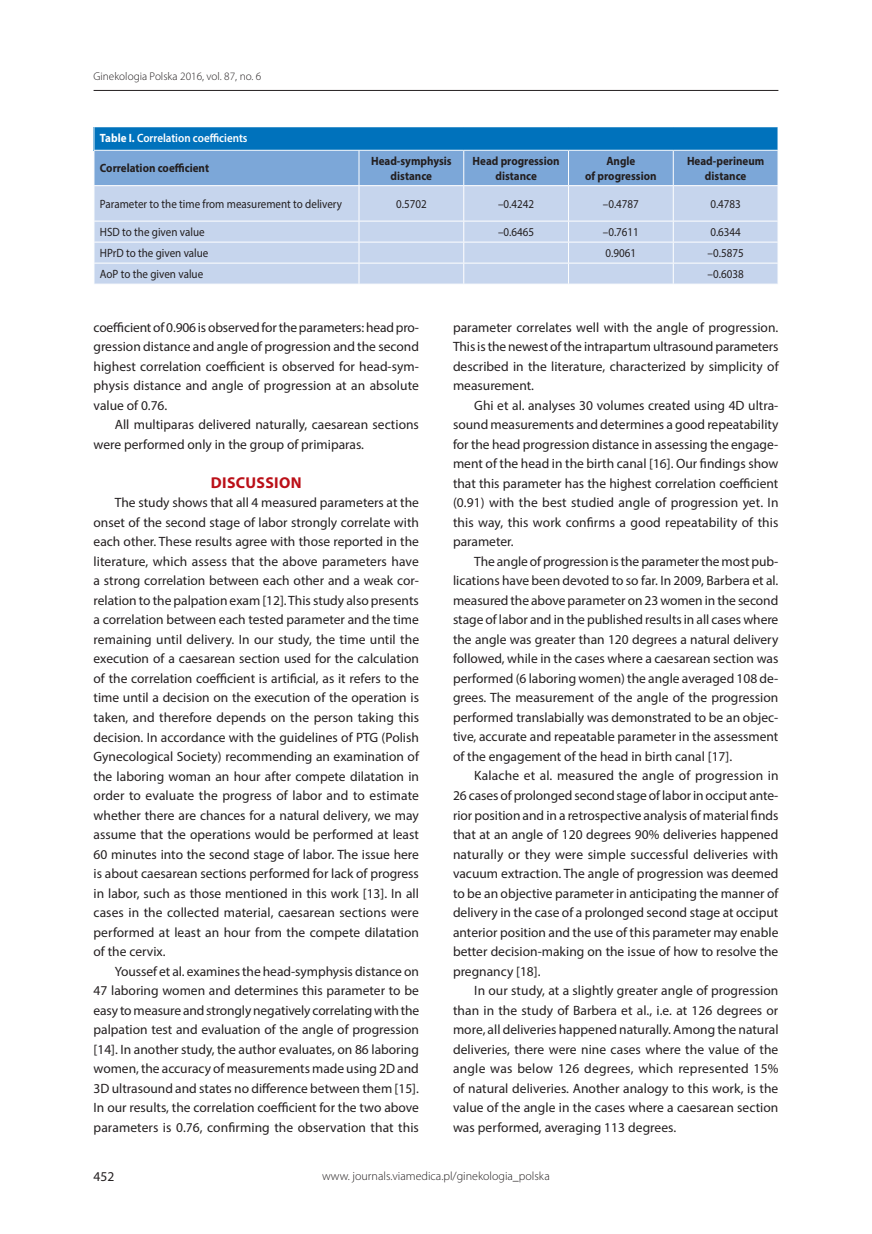
<style>
.page{position:relative;width:872px;height:1234px;background:#fff}
.page>*{position:absolute;margin:0;border:0;box-sizing:border-box;transform-origin:0 0}
._05_-_Srodtytul_1{font:700 15.75px "Myriad Pro";letter-spacing:.02em;color:#bb1018}
._08_-_Tekst{font:13.5px/19.5px "Myriad Pro";color:#231f20;text-align:justify}
._24_-_Tabela_-_tekst{font:12px "Myriad Pro";color:#231f20;scale:.92 1}
._23_-_Tabela_-_nagłó{font:700 12px/14.4px "Myriad Pro";color:#231f20;text-align:center;scale:.92 1}
.t1{font:300 12px "Myriad Pro";color:#231f20}
._22_-_Tabela_-_tytuł{font:600 12px "Myriad Pro";color:#fff;scale:.92 1}
.t2{font:300 11.25px "Myriad Pro";color:#231f20}
.s1{font-weight:700}
</style>
<div class="page">
<hr style="left:94px;top:90px;width:684px;height:1px;background:#231f20">
<div style="left:95px;top:186px;width:682px;height:98px;background:#c6d5ed"></div>
<hr style="left:358px;top:186px;width:1px;height:35px;background:#fff">
<hr style="left:463px;top:186px;width:1px;height:35px;background:#fff">
<hr style="left:568px;top:186px;width:1px;height:35px;background:#fff">
<hr style="left:673px;top:186px;width:1px;height:35px;background:#fff">
<hr style="left:94px;top:221px;width:265px;height:1px;background:#fff">
<hr style="left:359px;top:221px;width:105px;height:1px;background:#fff">
<hr style="left:464px;top:221px;width:104px;height:1px;background:#fff">
<hr style="left:568px;top:221px;width:105px;height:1px;background:#fff">
<hr style="left:673px;top:221px;width:105px;height:1px;background:#fff">
<hr style="left:94px;top:242px;width:265px;height:1px;background:#fff">
<hr style="left:359px;top:242px;width:105px;height:1px;background:#fff">
<hr style="left:464px;top:242px;width:104px;height:1px;background:#fff">
<hr style="left:568px;top:242px;width:105px;height:1px;background:#fff">
<hr style="left:673px;top:242px;width:105px;height:1px;background:#fff">
<hr style="left:94px;top:263px;width:265px;height:1px;background:#fff">
<hr style="left:359px;top:263px;width:105px;height:1px;background:#fff">
<svg style="left:358px;top:221px;width:1px;height:63px"></svg>
<hr style="left:464px;top:263px;width:104px;height:1px;background:#fff">
<svg style="left:463px;top:221px;width:1px;height:63px"></svg>
<hr style="left:568px;top:263px;width:105px;height:1px;background:#fff">
<svg style="left:568px;top:221px;width:1px;height:63px"></svg>
<hr style="left:673px;top:263px;width:105px;height:1px;background:#fff">
<svg style="left:673px;top:221px;width:1px;height:63px"></svg>
<svg style="left:94px;top:127px;width:684px;height:58px;background:#4d93cd"></svg>
<hr style="left:94px;top:150px;width:265px;height:1px;background:#fff">
<hr style="left:94px;top:151px;width:1px;height:34px;background:#fff">
<hr style="left:359px;top:150px;width:105px;height:1px;background:#fff">
<hr style="left:464px;top:150px;width:104px;height:1px;background:#fff">
<hr style="left:568px;top:150px;width:105px;height:1px;background:#fff">
<hr style="left:673px;top:150px;width:105px;height:1px;background:#fff">
<hr style="left:777px;top:151px;width:1px;height:34px;background:#fff">
<svg style="left:94px;top:221px;width:1px;height:63px"></svg>
<svg style="left:777px;top:221px;width:1px;height:63px"></svg>
<p class="t2" style="left:94px;top:71px;width:169px">Ginekologia Polska 2016, vol. 87, no. 6</p>
<p class="_22_-_Tabela_-_tytuł" style="left:100px;top:130px;width:162px"><span class="s1">Table I.</span> Correlation coefficients</p>
<p class="_23_-_Tabela_-_nagłó" style="left:100px;top:161px;width:120px">Correlation coefficient</p>
<p class="_23_-_Tabela_-_nagłó" style="left:371px;top:154px;width:89px">Head-symphysis distance</p>
<p class="_23_-_Tabela_-_nagłó" style="left:472px;top:154px;width:96px">Head progression distance</p>
<p class="_23_-_Tabela_-_nagłó" style="left:585px;top:154px;width:79px">Angle<br>of progression</p>
<p class="_23_-_Tabela_-_nagłó" style="left:687px;top:154px;width:85px">Head-perineum distance</p>
<p class="_24_-_Tabela_-_tekst" style="left:100px;top:196px;width:265px">Parameter to the time from measurement to delivery</p>
<p class="_24_-_Tabela_-_tekst" style="left:396px;top:196px;width:35px">0.5702</p>
<p class="_24_-_Tabela_-_tekst" style="left:498px;top:196px;width:41px">–0.4242</p>
<p class="_24_-_Tabela_-_tekst" style="left:603px;top:196px;width:41px">–0.4787</p>
<p class="_24_-_Tabela_-_tekst" style="left:710px;top:196px;width:35px">0.4783</p>
<p class="_24_-_Tabela_-_tekst" style="left:100px;top:225px;width:115px">HSD to the given value</p>
<p class="_24_-_Tabela_-_tekst" style="left:498px;top:225px;width:41px">–0.6465</p>
<p class="_24_-_Tabela_-_tekst" style="left:603px;top:225px;width:41px">–0.7611</p>
<p class="_24_-_Tabela_-_tekst" style="left:710px;top:225px;width:35px">0.6344</p>
<p class="_24_-_Tabela_-_tekst" style="left:100px;top:246px;width:119px">HPrD to the given value</p>
<p class="_24_-_Tabela_-_tekst" style="left:605px;top:246px;width:35px">0.9061</p>
<p class="_24_-_Tabela_-_tekst" style="left:707px;top:246px;width:41px">–0.5875</p>
<p class="_24_-_Tabela_-_tekst" style="left:100px;top:266px;width:114px">AoP to the given value</p>
<p class="_24_-_Tabela_-_tekst" style="left:707px;top:266px;width:41px">–0.6038</p>
<p class="_08_-_Tekst" style="left:94px;top:317px;width:327px">coefficient of 0.906 is observed for the parameters: head pro&shy;gression distance and angle of progression and the second highest correlation coefficient is observed for head-sym&shy;physis distance and angle of progression at an absolute value of 0.76.</p>
<p class="_08_-_Tekst" style="left:94px;top:414px;width:327px;text-indent:21px">All multiparas delivered naturally, caesarean sections were performed only in the group of primiparas.</p>
<p class="_05_-_Srodtytul_1" style="left:211px;top:472px;width:92px">DISCUSSION</p>
<p class="_08_-_Tekst" style="left:94px;top:492px;width:327px;text-indent:21px">The study shows that all 4 measured parameters at the onset of the second stage of labor strongly correlate with each other. These results agree with those reported in the literature, which assess that the above parameters have a strong correlation between each other and a weak cor&shy;relation to the palpation exam [12]. This study also presents a correlation between each tested parameter and the time remaining until delivery. In our study, the time until the execution of a caesarean section used for the calculation of the correlation coefficient is artificial, as it refers to the time until a decision on the execution of the operation is taken, and therefore depends on the person taking this decision. In accordance with the guidelines of PTG (Polish Gynecological Society) recommending an examination of the laboring woman an hour after compete dilatation in order to evaluate the progress of labor and to estimate whether there are chances for a natural delivery, we may assume that the operations would be performed at least 60 minutes into the second stage of labor. The issue here is about caesarean sections performed for lack of progress in labor, such as those mentioned in this work [13]. In all cases in the collected material, caesarean sections were performed at least an hour from the compete dilatation of the cervix.</p>
<p class="_08_-_Tekst" style="left:94px;top:960px;width:327px;text-indent:21px">Youssef et al. examines the head-symphysis distance on 47 laboring women and determines this parameter to be easy to measure and strongly negatively correlating with the palpation test and evaluation of the angle of progression [14]. In another study, the author evaluates, on 86 laboring women, the accuracy of measurements made using 2D and 3D ultrasound and states no difference between them [15].<br>In our results, the correlation coefficient for the two above parameters is 0.76, confirming the observation that this</p>
<p class="_08_-_Tekst" style="left:453px;top:317px;width:327px">parameter correlates well with the angle of progression.<br>This is the newest of the intrapartum ultrasound parameters described in the literature, characterized by simplicity of measurement.</p>
<p class="_08_-_Tekst" style="left:453px;top:395px;width:327px;text-indent:21px">Ghi et al. analyses 30 volumes created using 4D ultra&shy;sound measurements and determines a good repeatability for the head progression distance in assessing the engage&shy;ment of the head in the birth canal [16]. Our findings show that this parameter has the highest correlation coefficient (0.91) with the best studied angle of progression yet. In this way, this work confirms a good repeatability of this parameter.</p>
<p class="_08_-_Tekst" style="left:453px;top:551px;width:327px;text-indent:21px">The angle of progression is the parameter the most pub&shy;lications have been devoted to so far. In 2009, Barbera et al. measured the above parameter on 23 women in the second stage of labor and in the published results in all cases where the angle was greater than 120 degrees a natural delivery followed, while in the cases where a caesarean section was performed (6 laboring women) the angle averaged 108 de&shy;grees. The measurement of the angle of the progression performed translabially was demonstrated to be an objec&shy;tive, accurate and repeatable parameter in the assessment of the engagement of the head in birth canal [17].</p>
<p class="_08_-_Tekst" style="left:453px;top:765px;width:327px;text-indent:21px">Kalache et al. measured the angle of progression in 26 cases of prolonged second stage of labor in occiput ante&shy;rior position and in a retrospective analysis of material finds that at an angle of 120 degrees 90% deliveries happened naturally or they were simple successful deliveries with vacuum extraction. The angle of progression was deemed to be an objective parameter in anticipating the manner of delivery in the case of a prolonged second stage at occiput anterior position and the use of this parameter may enable better decision-making on the issue of how to resolve the pregnancy [18].</p>
<p class="_08_-_Tekst" style="left:453px;top:980px;width:327px;text-indent:21px">In our study, at a slightly greater angle of progression than in the study of Barbera et al., i.e. at 126 degrees or more, all deliveries happened naturally. Among the natural deliveries, there were nine cases where the value of the angle was below 126 degrees, which represented 15% of natural deliveries. Another analogy to this work, is the value of the angle in the cases where a caesarean section was performed, averaging 113 degrees.</p>
<p class="_08_-_Tekst" style="left:94px;top:1166px;width:22px">452</p>
<p class="t1" style="left:322px;top:1169px;width:229px">www. journals.viamedica.pl/ginekologia_polska</p>
</div>
